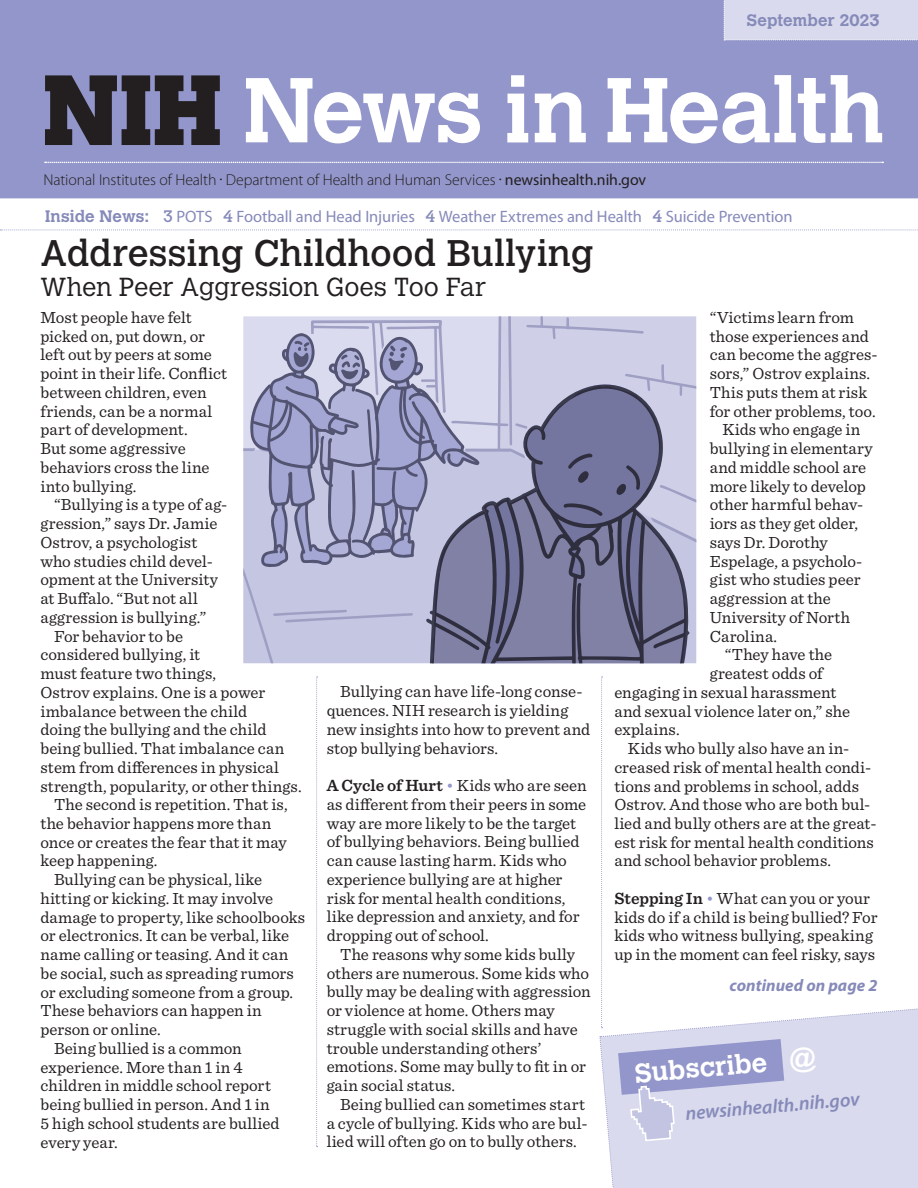
<style>
.page{position:relative;width:918px;height:1188px;background:#fff}
.page>*{position:absolute;margin:0;border:0;box-sizing:border-box;transform-origin:0 0}
.t1{font:36.75px "Calvert MT Std";color:#231f20}
.t2{font:700 26.85px "Calvert MT Std";color:#fff}
.t3{font:300 25.8px "Calvert MT Std";color:#231f20}
.t4{font:italic 600 19.5px "Myriad Pro";color:#868ab9}
.t5{font:16.8px/18.8px "Sentinel";color:#231f20}
.t6{font:italic 700 16.8px "Myriad Pro";letter-spacing:.005em;color:#868ab9}
.t7{font:16.5px "Myriad Pro";letter-spacing:-.005em;color:#868ab9}
.t8{font:700 16.5px "Calvert MT Std";color:#868ab9}
.t9{font:300 15.9px "Myriad Pro";letter-spacing:-.005em;color:#231f20}
.s1{font-weight:400}
.s2{font-family:"Calvert MT Std";font-weight:700}
.s3{font-family:"Calvert MT Std"}
.s4{font-weight:600}
.s5{color:#9396ca}
</style>
<div class="page">
<svg style="left:0;top:0;width:918px;height:198px;background:#999bc7"></svg>
<svg style="left:0;top:229px;width:918px;height:1px"></svg>
<svg style="left:316px;top:677px;width:2px;height:470px"></svg>
<div style="left:724px;top:0;width:194px;height:41px;background:#d9daed"></div>
<svg style="left:599px;top:677px;width:319px;height:511px"></svg>
<svg style="left:45px;top:162px;width:838px;height:1px"></svg>
<svg style="left:243px;top:316px;width:453px;height:347px;background:#9fa1bf"></svg>
<p class="t9" style="left:44px;top:171px;width:604px">National Institutes of Health <sup>•</sup> Department of Health and Human Services <sup>•</sup> <span class="s1">newsinhealth.nih.gov</span></p>
<p class="t8" style="left:747px;top:10px;width:134px">September 2023</p>
<p class="t7" style="left:45px;top:207px;width:749px"><span class="s2">Inside News:</span> <span class="s3">3</span> POTS <span class="s3">4</span> Football and Head Injuries <span class="s3">4</span> Weather Extremes and Health <span class="s3">4</span> Suicide Prevention</p>
<h1 class="t1" style="left:40px;top:232px;width:555px">Addressing Childhood Bullying</h1>
<h3 class="t3" style="left:40px;top:273px;width:447px">When Peer Aggression Goes Too Far</h3>
<p class="t5" style="left:40px;top:307px;width:188px">Most people have felt picked on, put down, or left out by peers at some point in their life. Conflict between children, even friends, can be a normal part of development.<br>But some aggressive behaviors cross the line into bullying.</p>
<p class="t5" style="left:54px;top:494px;width:175px">“Bullying is a type of ag-</p>
<p class="t5" style="left:41px;top:513px;width:179px">gression,” says Dr. Jamie</p>
<p class="t5" style="left:41px;top:532px;width:158px">Ostrov, a psychologist</p>
<p class="t5" style="left:41px;top:550px;width:174px">who studies child devel-</p>
<p class="t5" style="left:41px;top:569px;width:179px">opment at the University</p>
<p class="t5" style="left:41px;top:588px;width:159px">at Buffalo. “But not all</p>
<p class="t5" style="left:41px;top:607px;width:167px">aggression is bullying.”</p>
<p class="t5" style="left:54px;top:625px;width:131px">For behavior to be</p>
<p class="t5" style="left:41px;top:644px;width:161px">considered bullying, it</p>
<p class="t5" style="left:41px;top:663px;width:177px">must feature two things,</p>
<p class="t5" style="left:41px;top:682px;width:226px">Ostrov explains. One is a power</p>
<p class="t5" style="left:41px;top:700px;width:208px">imbalance between the child</p>
<p class="t5" style="left:41px;top:719px;width:228px">doing the bullying and the child</p>
<p class="t5" style="left:41px;top:738px;width:245px">being bullied. That imbalance can</p>
<p class="t5" style="left:41px;top:757px;width:240px">stem from differences in physical</p>
<p class="t5" style="left:41px;top:775px;width:263px">strength, popularity, or other things.</p>
<p class="t5" style="left:54px;top:794px;width:235px">The second is repetition. That is,</p>
<p class="t5" style="left:41px;top:813px;width:232px">the behavior happens more than</p>
<p class="t5" style="left:41px;top:832px;width:248px">once or creates the fear that it may</p>
<p class="t5" style="left:41px;top:850px;width:118px">keep happening.</p>
<p class="t5" style="left:54px;top:869px;width:210px">Bullying can be physical, like</p>
<p class="t5" style="left:41px;top:888px;width:234px">hitting or kicking. It may involve</p>
<p class="t5" style="left:41px;top:907px;width:266px">damage to property, like schoolbooks</p>
<p class="t5" style="left:41px;top:925px;width:250px">or electronics. It can be verbal, like</p>
<p class="t5" style="left:41px;top:944px;width:249px">name calling or teasing. And it can</p>
<p class="t5" style="left:41px;top:963px;width:255px">be social, such as spreading rumors</p>
<p class="t5" style="left:41px;top:982px;width:254px">or excluding someone from a group.</p>
<p class="t5" style="left:41px;top:1000px;width:223px">These behaviors can happen in</p>
<p class="t5" style="left:41px;top:1019px;width:122px">person or online.</p>
<p class="t5" style="left:54px;top:1038px;width:189px">Being bullied is a common</p>
<p class="t5" style="left:41px;top:1057px;width:204px">experience. More than 1 in 4</p>
<p class="t5" style="left:41px;top:1075px;width:232px">children in middle school report</p>
<p class="t5" style="left:41px;top:1094px;width:231px">being bullied in person. And 1 in</p>
<p class="t5" style="left:41px;top:1113px;width:241px">5 high school students are bullied</p>
<p class="t5" style="left:41px;top:1132px;width:79px">every year.</p>
<p class="t5" style="left:327px;top:681px;width:265px;text-indent:13px">Bullying can have life-long conse&shy;quences. NIH research is yielding new insights into how to prevent and stop bullying behaviors.</p>
<p class="t5" style="left:327px;top:775px;width:262px"><span class="s4">A Cycle of Hurt</span> <span class="s5">•</span> Kids who are seen as different from their peers in some way are more likely to be the target of bullying behaviors. Being bullied can cause lasting harm. Kids who experience bullying are at higher risk for mental health conditions, like depression and anxiety, and for dropping out of school.</p>
<p class="t5" style="left:327px;top:944px;width:265px;text-indent:13px">The reasons why some kids bully others are numerous. Some kids who bully may be dealing with aggression or violence at home. Others may struggle with social skills and have trouble understanding others’ emotions. Some may bully to fit in or gain social status.</p>
<p class="t5" style="left:327px;top:1094px;width:262px;text-indent:13px">Being bullied can sometimes start a cycle of bullying. Kids who are bul&shy;lied will often go on to bully others.</p>
<p class="t5" style="left:710px;top:307px;width:146px">“Victims learn from</p>
<p class="t5" style="left:710px;top:326px;width:161px">those experiences and</p>
<p class="t5" style="left:710px;top:344px;width:169px">can become the aggres-</p>
<p class="t5" style="left:710px;top:363px;width:162px">sors,” Ostrov explains.</p>
<p class="t5" style="left:710px;top:382px;width:159px">This puts them at risk</p>
<p class="t5" style="left:710px;top:401px;width:167px">for other problems, too.</p>
<p class="t5" style="left:722px;top:419px;width:140px">Kids who engage in</p>
<p class="t5" style="left:710px;top:438px;width:165px">bullying in elementary</p>
<p class="t5" style="left:710px;top:457px;width:158px">and middle school are</p>
<p class="t5" style="left:710px;top:476px;width:158px">more likely to develop</p>
<p class="t5" style="left:710px;top:494px;width:155px">other harmful behav-</p>
<p class="t5" style="left:710px;top:513px;width:150px">iors as they get older,</p>
<p class="t5" style="left:710px;top:532px;width:120px">says Dr. Dorothy</p>
<p class="t5" style="left:710px;top:550px;width:154px">Espelage, a psycholo-</p>
<p class="t5" style="left:710px;top:569px;width:152px">gist who studies peer</p>
<p class="t5" style="left:710px;top:588px;width:123px">aggression at the</p>
<p class="t5" style="left:710px;top:607px;width:142px">University of North</p>
<p class="t5" style="left:710px;top:625px;width:69px">Carolina.</p>
<p class="t5" style="left:725px;top:644px;width:109px">“They have the</p>
<p class="t5" style="left:710px;top:663px;width:115px">greatest odds of</p>
<p class="t5" style="left:614px;top:682px;width:224px">engaging in sexual harassment</p>
<p class="t5" style="left:614px;top:700px;width:237px">and sexual violence later on,” she</p>
<p class="t5" style="left:614px;top:719px;width:67px">explains.</p>
<p class="t5" style="left:628px;top:738px;width:223px">Kids who bully also have an in-</p>
<p class="t5" style="left:614px;top:757px;width:258px">creased risk of mental health condi-</p>
<p class="t5" style="left:614px;top:775px;width:246px">tions and problems in school, adds</p>
<p class="t5" style="left:614px;top:794px;width:258px">Ostrov. And those who are both bul-</p>
<p class="t5" style="left:614px;top:813px;width:264px">lied and bully others are at the great-</p>
<p class="t5" style="left:614px;top:832px;width:261px">est risk for mental health conditions</p>
<p class="t5" style="left:614px;top:850px;width:218px">and school behavior problems.</p>
<p class="t5" style="left:614px;top:888px;width:265px"><span class="s4">Stepping In</span> <span class="s5">•</span> What can you or your kids do if a child is being bullied? For kids who witness bullying, speaking up in the moment can feel risky, says</p>
<p class="t6" style="left:729px;top:976px;width:150px">continued on page 2</p>
<h2 class="t2" style="left:634px;top:1056px;width:183px;rotate:-5deg">Subscribe @</h2>
<p class="t4" style="left:685px;top:1103px;width:176px;rotate:-5deg">newsinhealth.nih.gov</p>
</div>
